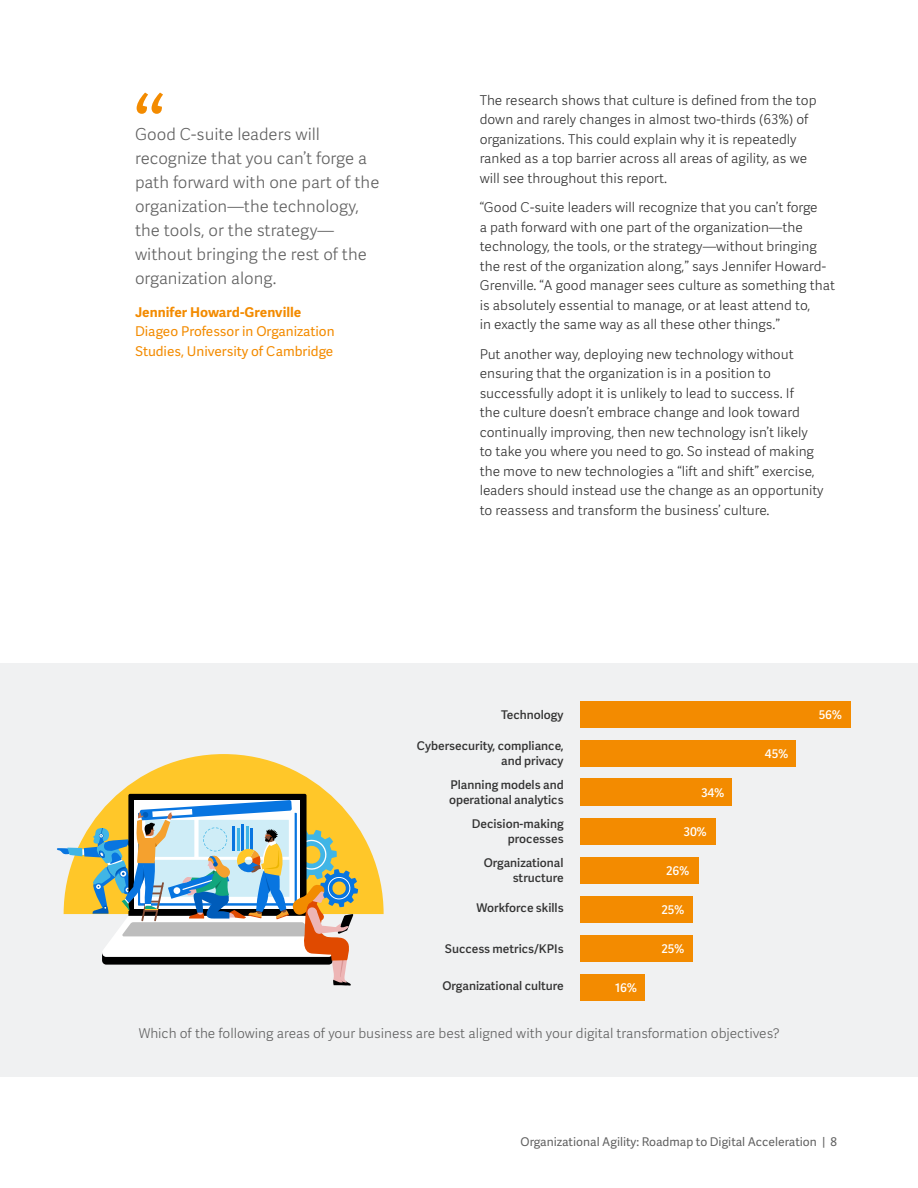
<style>
.page{position:relative;width:918px;height:1188px;background:#fff}
.page>*{position:absolute;margin:0;border:0;box-sizing:border-box;transform-origin:0 0}
.t1{font:300 97.5px "Workday Adelle Sans";color:#f38b00}
.t2{font:300 16.5px/24px "Workday Adelle Sans";color:#616161}
.t3{font:300 13.5px/19.5px "Workday Adelle Sans";color:#333}
.t4{font:300 13.5px "Workday Adelle Sans";color:#616161}
.t5{font:13.5px/19.5px "Workday Adelle Sans";color:#f38b00}
.t6{font:700 13.5px "Workday Adelle Sans";color:#f38b00}
.t7{font:500 12px/15px "Workday Adelle Sans";color:#333;text-align:right}
.t8{font:12px "Workday Adelle Sans";color:#616161}
.t9{font:500 12px "Workday Adelle Sans";color:#fff}
</style>
<div class="page">
<div style="left:0;top:663px;width:918px;height:414px;background:#f0f1f2"></div>
<div style="left:580px;top:701px;width:270px;height:27px;background:#f38b00"></div>
<div style="left:580px;top:740px;width:216px;height:27px;background:#f38b00"></div>
<div style="left:580px;top:779px;width:152px;height:27px;background:#f38b00"></div>
<div style="left:580px;top:818px;width:135px;height:27px;background:#f38b00"></div>
<div style="left:580px;top:857px;width:118px;height:27px;background:#f38b00"></div>
<div style="left:580px;top:896px;width:113px;height:27px;background:#f38b00"></div>
<div style="left:580px;top:935px;width:113px;height:27px;background:#f38b00"></div>
<div style="left:580px;top:974px;width:65px;height:27px;background:#f38b00"></div>
<svg style="left:118px;top:754px;width:266px;height:160px;fill:#ffc729"></svg>
<svg style="left:57px;top:794px;width:301px;height:192px"></svg>
<h1 class="t1" style="left:134px;top:77px;width:34px">“</h1>
<p class="t2" style="left:135px;top:123px;width:246px">Good C-suite leaders will recognize that you can’t forge a path forward with one part of the organization—the technology, the tools, or the strategy— without bringing the rest of the organization along.</p>
<p class="t6" style="left:135px;top:304px;width:168px">Jennifer Howard-Grenville</p>
<p class="t5" style="left:135px;top:322px;width:201px">Diageo Professor in Organization<br>Studies, University of Cambridge</p>
<p class="t3" style="left:480px;top:91px;width:338px">The research shows that culture is defined from the top down and rarely changes in almost two-thirds (63%) of organizations. This could explain why it is repeatedly ranked as a top barrier across all areas of agility, as we will see throughout this report.</p>
<p class="t3" style="left:480px;top:198px;width:357px">“Good C-suite leaders will recognize that you can’t forge<br>a path forward with one part of the organization—the technology, the tools, or the strategy—without bringing the rest of the organization along,” says Jennifer Howard-Grenville. “A good manager sees culture as something that is absolutely essential to manage, or at least attend to,<br>in exactly the same way as all these other things.”</p>
<p class="t3" style="left:480px;top:345px;width:345px">Put another way, deploying new technology without ensuring that the organization is in a position to successfully adopt it is unlikely to lead to success. If<br>the culture doesn’t embrace change and look toward continually improving, then new technology isn’t likely to take you where you need to go. So instead of making the move to new technologies a “lift and shift” exercise, leaders should instead use the change as an opportunity to reassess and transform the business’ culture.</p>
<p class="t7" style="left:501px;top:707px;width:64px">Technology</p>
<p class="t7" style="left:417px;top:739px;width:148px">Cybersecurity, compliance, and privacy</p>
<p class="t7" style="left:449px;top:778px;width:116px;text-align:left">Planning models and operational analytics</p>
<p class="t7" style="left:472px;top:817px;width:93px">Decision-making processes</p>
<p class="t7" style="left:484px;top:855px;width:81px">Organizational structure</p>
<p class="t7" style="left:476px;top:901px;width:89px">Workforce skills</p>
<p class="t7" style="left:445px;top:941px;width:120px">Success metrics/KPIs</p>
<p class="t7" style="left:443px;top:979px;width:123px">Organizational culture</p>
<p class="t9" style="left:615px;top:980px;width:23px">16%</p>
<p class="t9" style="left:701px;top:785px;width:25px">34%</p>
<p class="t9" style="left:684px;top:824px;width:25px">30%</p>
<p class="t9" style="left:666px;top:863px;width:24px">26%</p>
<p class="t9" style="left:661px;top:902px;width:24px">25%</p>
<p class="t9" style="left:661px;top:941px;width:24px">25%</p>
<p class="t9" style="left:765px;top:746px;width:25px">45%</p>
<p class="t9" style="left:819px;top:707px;width:25px">56%</p>
<p class="t4" style="left:139px;top:1025px;width:643px">Which of the following areas of your business are best aligned with your digital transformation objectives?</p>
<p class="t8" style="left:521px;top:1135px;width:318px">Organizational Agility: Roadmap to Digital Acceleration | 8</p>
</div>
